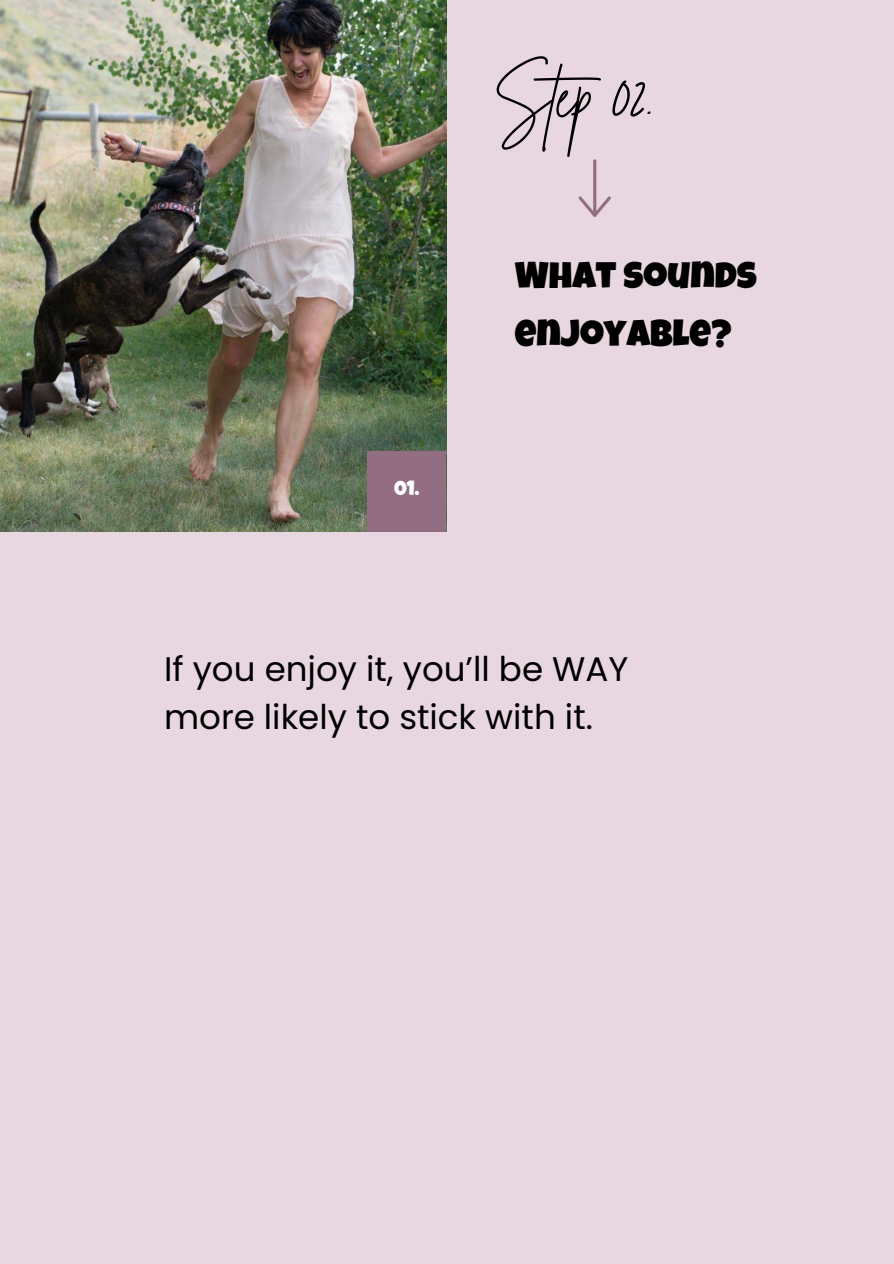
<style>
.page{position:relative;width:894px;height:1264px;background:#fff}
.page>*{position:absolute;margin:0;border:0;box-sizing:border-box;transform-origin:0 0}
.t1{font:60px "Brittany Signature";color:#000}
.t2{font:37.5px/58.5px "Luckiest Guy";color:#000}
.t3{font:34.05px/47.4px "Poppins";color:#000}
.t4{font:20.4px "Luckiest Guy";color:#fff}
</style>
<div class="page">
<div style="left:0;top:0;width:893px;height:1263px;background:#e8d7e0"></div>
<img style="left:0;top:0;width:446px;height:531px">
<div style="left:367px;top:450px;width:79px;height:81px;background:#936d82"></div>
<svg style="left:578px;top:159px;width:32px;height:58px"></svg>
<h1 class="t1" style="left:493px;top:58px;width:161px">Step 02.</h1>
<p class="t4" style="left:394px;top:474px;width:27px">01.</p>
<p class="t2" style="left:514px;top:246px;width:243px">WHAT SOUNDS<br>ENJOYABLE?</p>
<p class="t3" style="left:164px;top:645px;width:465px">If you enjoy it, you’ll be WAY more likely to stick with it.</p>
</div>
